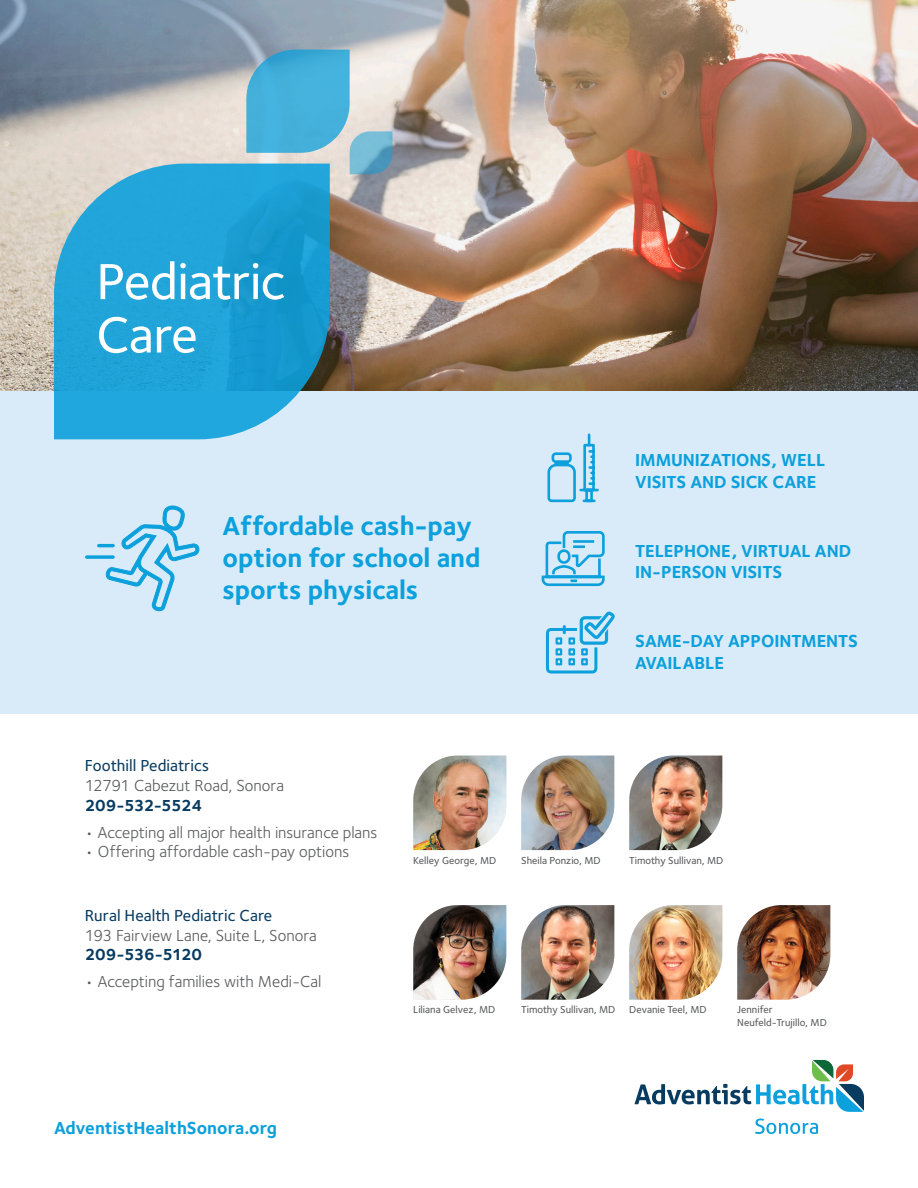
<style>
.page{position:relative;width:918px;height:1188px;background:#fff}
.page>*{position:absolute;margin:0;border:0;box-sizing:border-box;transform-origin:0 0}
.t1{font:500 52.5px/53.4px "Foundry Sterling";letter-spacing:-.015em;color:#fff}
.t2{font:700 27px/32.4px "Foundry Sterling";letter-spacing:-.005em;color:#0ca0dc}
.t3{font:700 18px/21.6px "Foundry Sterling";letter-spacing:-.005em;color:#0ca0dc}
.t4{font:16.5px "Foundry Sterling";color:#57585a}
.t5{font:500 16.5px "Foundry Sterling";color:#083b60}
.t6{font:700 16.5px "Foundry Sterling";letter-spacing:-.035em;color:#083b60}
.t7{font:500 10.5px/12.6px "Foundry Sterling";color:#57585a}
</style>
<div class="page">
<img style="left:413px;top:756px;width:93px;height:94px">
<img style="left:521px;top:756px;width:93px;height:94px">
<img style="left:629px;top:756px;width:93px;height:94px">
<img style="left:413px;top:905px;width:93px;height:95px">
<img style="left:521px;top:905px;width:93px;height:95px">
<img style="left:629px;top:905px;width:93px;height:95px">
<img style="left:737px;top:905px;width:93px;height:95px">
<img style="left:0;top:0;width:918px;height:391px">
<svg style="left:634px;top:1060px;width:230px;height:52px"></svg>
<svg style="left:755px;top:1119px;width:63px;height:15px"></svg>
<div style="left:0;top:391px;width:918px;height:323px;background:#d9ebf8"></div>
<svg style="left:54px;top:164px;width:276px;height:275px;background:#2ea6d5"></svg>
<svg style="left:246px;top:50px;width:147px;height:124px;background:#7abfd9"></svg>
<svg style="left:541px;top:531px;width:64px;height:56px"></svg>
<svg style="left:547px;top:433px;width:52px;height:70px"></svg>
<svg style="left:546px;top:611px;width:69px;height:63px"></svg>
<svg style="left:106px;top:505px;width:94px;height:106px"></svg>
<hr style="left:99px;top:544px;width:14px;height:3px;background:#0ca0dc">
<svg style="left:87px;top:555px;width:26px;height:4px"></svg>
<p class="t1" style="left:96px;top:256px;width:191px">Pediatric<br>Care</p>
<p class="t2" style="left:223px;top:511px;width:259px">Affordable cash-pay option for school and sports physicals</p>
<p class="t3" style="left:635px;top:450px;width:192px">IMMUNIZATIONS, WELL<br>VISITS AND SICK CARE</p>
<p class="t3" style="left:635px;top:541px;width:217px">TELEPHONE, VIRTUAL AND<br>IN-PERSON VISITS</p>
<p class="t3" style="left:635px;top:631px;width:224px">SAME-DAY APPOINTMENTS<br>AVAILABLE</p>
<p class="t5" style="left:85px;top:756px;width:126px">Foothill Pediatrics</p>
<p class="t4" style="left:85px;top:776px;width:201px">12791 Cabezut Road, Sonora</p>
<p class="t6" style="left:85px;top:796px;width:119px">209-532-5524</p>
<p class="t4" style="left:85px;top:823px;width:294px">• Accepting all major health insurance plans</p>
<p class="t4" style="left:85px;top:842px;width:266px">• Offering affordable cash-pay options</p>
<p class="t5" style="left:85px;top:906px;width:189px">Rural Health Pediatric Care</p>
<p class="t4" style="left:85px;top:926px;width:233px">193 Fairview Lane, Suite L, Sonora</p>
<p class="t6" style="left:85px;top:945px;width:119px">209-536-5120</p>
<p class="t4" style="left:85px;top:972px;width:238px">• Accepting families with Medi-Cal</p>
<p class="t3" style="left:54px;top:1118px;width:225px">AdventistHealthSonora.org</p>
<p class="t7" style="left:413px;top:854px;width:85px">Kelley George, MD</p>
<p class="t7" style="left:521px;top:854px;width:81px">Sheila Ponzio, MD</p>
<p class="t7" style="left:629px;top:854px;width:96px">Timothy Sullivan, MD</p>
<p class="t7" style="left:413px;top:1004px;width:84px">Liliana Gelvez, MD</p>
<p class="t7" style="left:521px;top:1004px;width:96px">Timothy Sullivan, MD</p>
<p class="t7" style="left:629px;top:1004px;width:79px">Devanie Teel, MD</p>
<p class="t7" style="left:737px;top:1004px;width:91px">Jennifer<br>Neufeld-Trujillo, MD</p>
</div>
